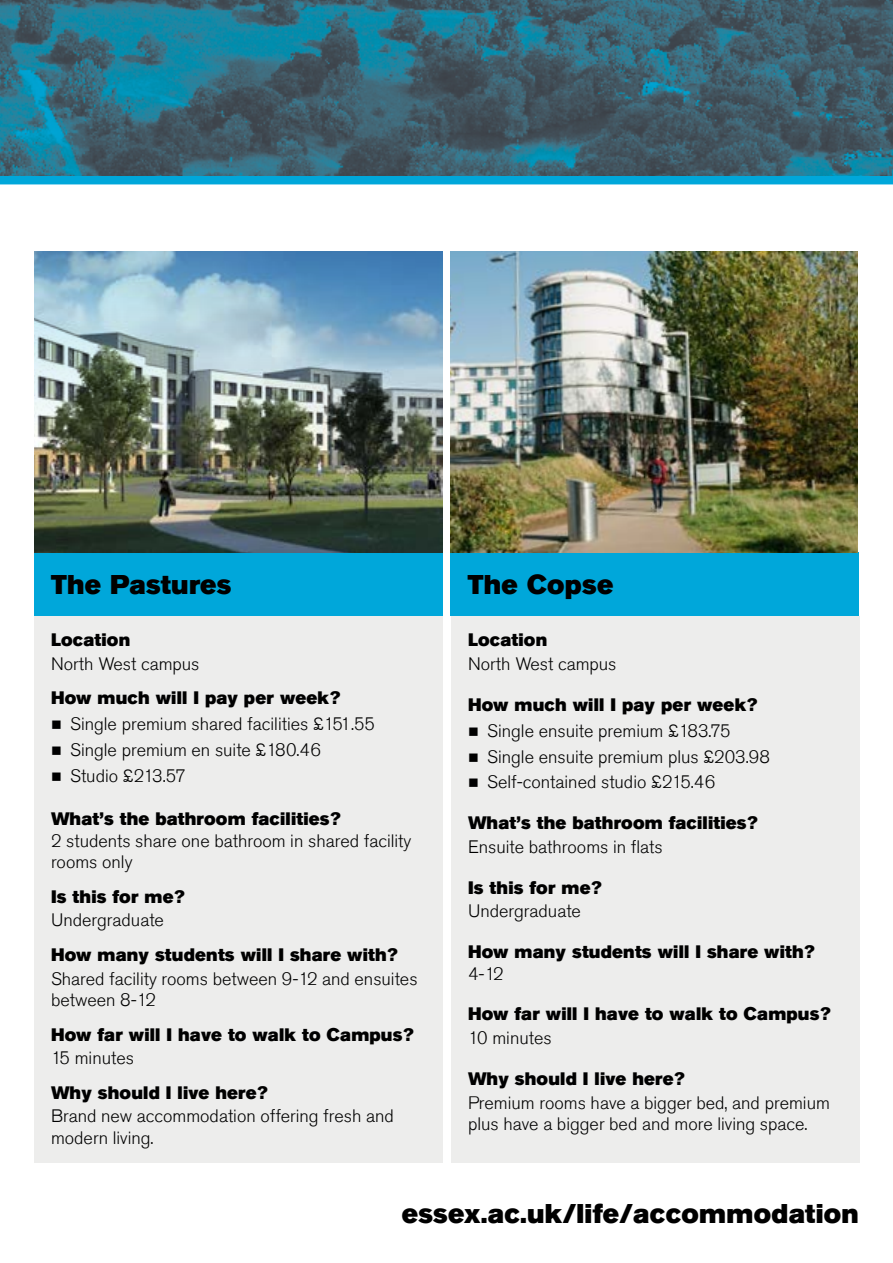
<style>
.page{position:relative;width:893px;height:1263px;background:#fff}
.page>*{position:absolute;margin:0;border:0;box-sizing:border-box;transform-origin:0 0}
.Large_URL{font:27px "Akzidenz Grotesk Pro Super";letter-spacing:.01em;color:#000}
.Head{font:27px "Akzidenz Grotesk Pro Super";letter-spacing:.01em;color:#000}
.Body_Copy{font:300 18px/21.6px "Akzidenz Grotesk Pro";color:#000}
.Sub_Head{font:18px "Akzidenz Grotesk Pro Super";letter-spacing:.01em;color:#000}
.Body_Copy-2{font:18px/21.6px "Akzidenz Grotesk Pro Super";letter-spacing:.01em;color:#000}
.s1{font-family:"Akzidenz Grotesk Pro";font-weight:300}
</style>
<div class="page">
<div style="left:0;top:176px;width:893px;height:8px;background:#00a7da"></div>
<img style="left:0;top:0;width:893px;height:176px">
<div style="left:34px;top:552px;width:408px;height:64px;background:#00a7da"></div>
<img style="left:34px;top:454px;width:408px;height:98px">
<img style="left:34px;top:251px;width:408px;height:203px">
<div style="left:34px;top:616px;width:408px;height:546px;background:#ededec"></div>
<div style="left:451px;top:552px;width:408px;height:64px;background:#00a7da"></div>
<img style="left:451px;top:251px;width:406px;height:301px">
<div style="left:451px;top:616px;width:408px;height:546px;background:#ededec"></div>
<h2 class="Head" style="left:51px;top:567px;width:182px">The Pastures</h2>
<h3 class="Sub_Head" style="left:51px;top:628px;width:81px">Location</h3>
<p class="Body_Copy" style="left:51px;top:653px;width:150px">North West campus</p>
<h3 class="Sub_Head" style="left:51px;top:686px;width:291px">How much will I pay per week?</h3>
<p class="Body_Copy" style="left:70px;top:713px;width:306px">Single premium shared facilities £151.55</p>
<p class="Body_Copy" style="left:70px;top:739px;width:252px">Single premium en suite £180.46</p>
<p class="Body_Copy" style="left:70px;top:765px;width:117px">Studio £213.57</p>
<p class="Body_Copy-2" style="left:51px;top:808px;width:291px">What’s the bathroom facilities?</p>
<p class="Body_Copy" style="left:51px;top:830px;width:362px">2 students share one bathroom in shared facility rooms only</p>
<h3 class="Sub_Head" style="left:51px;top:885px;width:135px">Is this for me?</h3>
<p class="Body_Copy" style="left:51px;top:909px;width:114px">Undergraduate</p>
<h3 class="Sub_Head" style="left:51px;top:943px;width:348px">How many students will I share with?</h3>
<p class="Body_Copy" style="left:51px;top:967px;width:368px">Shared facility rooms between 9-12 and ensuites between 8-12</p>
<h3 class="Sub_Head" style="left:51px;top:1022px;width:364px">How far will I have to walk to Campus?</h3>
<p class="Body_Copy" style="left:51px;top:1047px;width:84px">15 minutes</p>
<h3 class="Sub_Head" style="left:51px;top:1081px;width:218px">Why should I live here?</h3>
<p class="Body_Copy" style="left:51px;top:1105px;width:344px">Brand new accommodation offering fresh and modern living.</p>
<h2 class="Head" style="left:468px;top:567px;width:147px">The Copse</h2>
<h3 class="Sub_Head" style="left:468px;top:628px;width:81px">Location</h3>
<p class="Body_Copy" style="left:468px;top:653px;width:150px">North West campus</p>
<h3 class="Sub_Head" style="left:468px;top:693px;width:291px">How much will I pay per week?</h3>
<p class="Body_Copy" style="left:487px;top:719px;width:245px">Single ensuite premium £183.75</p>
<p class="Body_Copy" style="left:487px;top:745px;width:284px">Single ensuite premium plus £203.98</p>
<p class="Body_Copy" style="left:487px;top:771px;width:230px">Self-contained studio £215.46</p>
<h3 class="Sub_Head" style="left:468px;top:811px;width:291px">What’s the bathroom facilities?</h3>
<p class="Body_Copy" style="left:468px;top:836px;width:196px">Ensuite bathrooms in flats</p>
<h3 class="Sub_Head" style="left:468px;top:875px;width:135px">Is this for me?</h3>
<p class="Body_Copy" style="left:468px;top:900px;width:114px">Undergraduate</p>
<p class="Body_Copy-2" style="left:468px;top:941px;width:348px">How many students will I share with?<br><span class="s1">4-12</span></p>
<h3 class="Sub_Head" style="left:468px;top:1002px;width:364px">How far will I have to walk to Campus?</h3>
<p class="Body_Copy" style="left:468px;top:1027px;width:85px">10 minutes</p>
<h3 class="Sub_Head" style="left:468px;top:1067px;width:218px">Why should I live here?</h3>
<p class="Body_Copy" style="left:468px;top:1091px;width:363px">Premium rooms have a bigger bed, and premium plus have a bigger bed and more living space.</p>
<p class="Large_URL" style="left:402px;top:1196px;width:459px">essex.ac.uk/life/accommodation</p>
</div>
